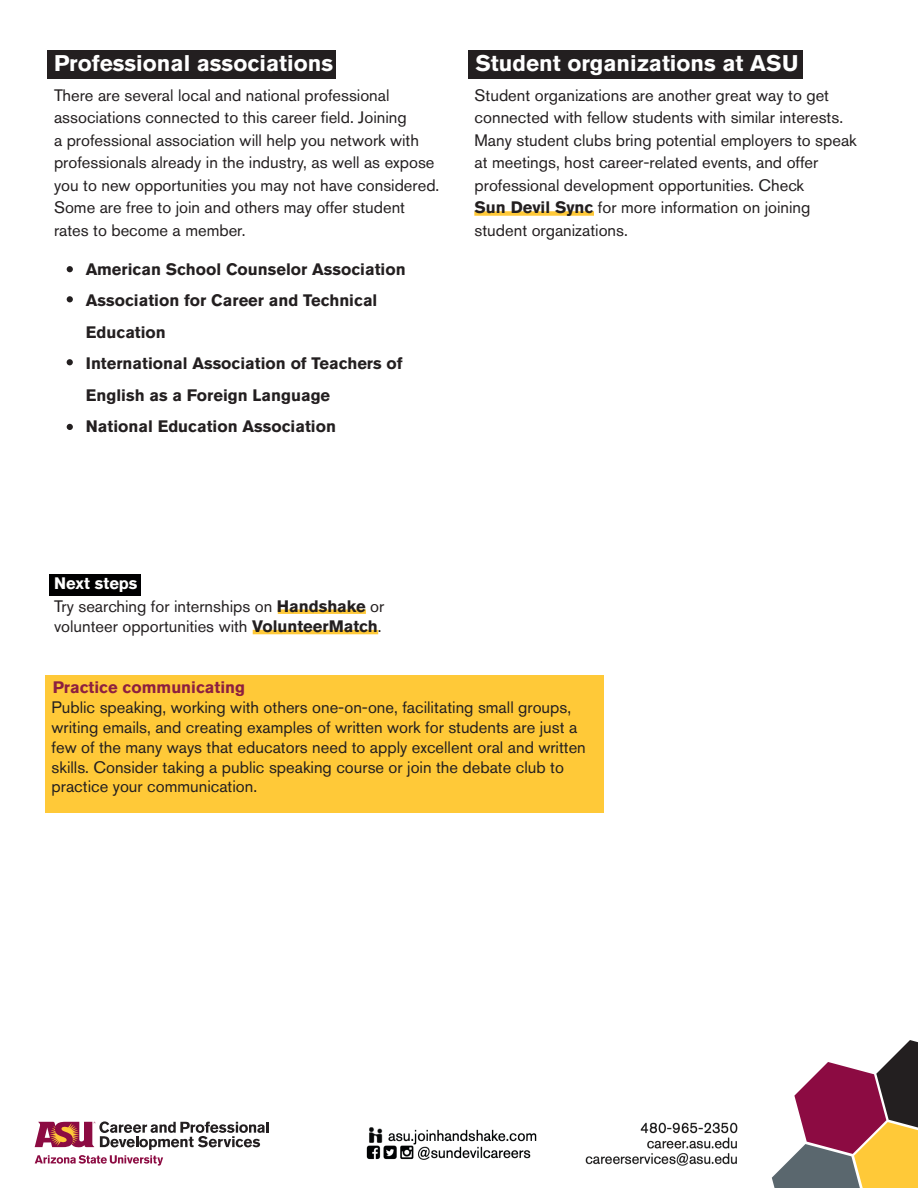
<style>
.page{position:relative;width:918px;height:1188px;background:#fff}
.page>*{position:absolute;margin:0;border:0;box-sizing:border-box;transform-origin:0 0}
.t1{font:700 22.5px "Akzidenz Grotesk Std";color:#fff}
.t2{font:16.5px/22.5px "Akzidenz Grotesk Std";color:#231f20}
.t3{font:700 16.5px "Akzidenz Grotesk Std";color:#231f20}
.t4{font:700 16.5px "Akzidenz Grotesk Std";color:#8d1f40}
.t5{font:700 16.5px "Akzidenz Grotesk Std";color:#fff}
.s1{font-weight:700}
</style>
<div class="page">
<div style="left:45px;top:676px;width:559px;height:137px;background:#ffc938"></div>
<svg style="left:772px;top:1040px;width:146px;height:148px"></svg>
<svg style="left:35px;top:1121px;width:234px;height:45px"></svg>
<img style="left:366px;top:1127px;width:171px;height:33px">
<img style="left:585px;top:1122px;width:153px;height:44px">
<div style="left:48px;top:51px;width:288px;height:28px;background:#231f20"></div>
<div style="left:469px;top:51px;width:334px;height:28px;background:#231f20"></div>
<svg style="left:67px;top:266px;width:6px;height:6px"></svg>
<svg style="left:67px;top:296px;width:6px;height:6px"></svg>
<svg style="left:67px;top:359px;width:6px;height:6px"></svg>
<div style="left:278px;top:609px;width:88px;height:5px;background:#ffc938"></div>
<hr style="left:253px;top:630px;width:125px;height:4px;background:#ffc938">
<div style="left:474px;top:211px;width:120px;height:5px;background:#ffc938"></div>
<svg style="left:67px;top:424px;width:6px;height:6px"></svg>
<div style="left:49px;top:575px;width:91px;height:21px;background:#000001"></div>
<p class="t1" style="left:54px;top:50px;width:280px">Professional associations</p>
<p class="t1" style="left:475px;top:50px;width:324px">Student organizations at ASU</p>
<p class="t2" style="left:54px;top:84px;width:387px">There are several local and national professional associations connected to this career field. Joining<br>a professional association will help you network with professionals already in the industry, as well as expose you to new opportunities you may not have considered.<br>Some are free to join and others may offer student rates to become a member.</p>
<p class="t3" style="left:86px;top:260px;width:321px">American School Counselor Association</p>
<p class="t3" style="left:86px;top:291px;width:293px">Association for Career and Technical</p>
<p class="t3" style="left:86px;top:323px;width:82px">Education</p>
<p class="t3" style="left:86px;top:354px;width:318px">International Association of Teachers of</p>
<p class="t3" style="left:86px;top:386px;width:246px">English as a Foreign Language</p>
<p class="t3" style="left:86px;top:417px;width:252px">National Education Association</p>
<p class="t2" style="left:475px;top:84px;width:384px">Student organizations are another great way to get connected with fellow students with similar interests.<br>Many student clubs bring potential employers to speak at meetings, host career-related events, and offer</p>
<p class="t2" style="left:475px;top:174px;width:331px">professional development opportunities. Check</p>
<p class="t2" style="left:475px;top:196px;width:337px"><span class="s1">Sun Devil Sync</span> for more information on joining</p>
<p class="t2" style="left:475px;top:219px;width:155px">student organizations.</p>
<p class="t5" style="left:54px;top:574px;width:85px">Next steps</p>
<p class="t2" style="left:54px;top:595px;width:332px">Try searching for internships on <span class="s1">Handshake</span> or</p>
<p class="t2" style="left:54px;top:615px;width:329px">volunteer opportunities with <span class="s1">VolunteerMatch</span>.</p>
<p class="t4" style="left:53px;top:677px;width:194px">Practice communicating</p>
<p class="t2" style="left:52px;top:697px;width:536px;line-height:19.8px">Public speaking, working with others one-on-one, facilitating small groups, writing emails, and creating examples of written work for students are just a few of the many ways that educators need to apply excellent oral and written</p>
<p class="t2" style="left:52px;top:757px;width:514px;line-height:19.8px">skills. Consider taking a public speaking course or join the debate club to practice your communication.</p>
</div>
